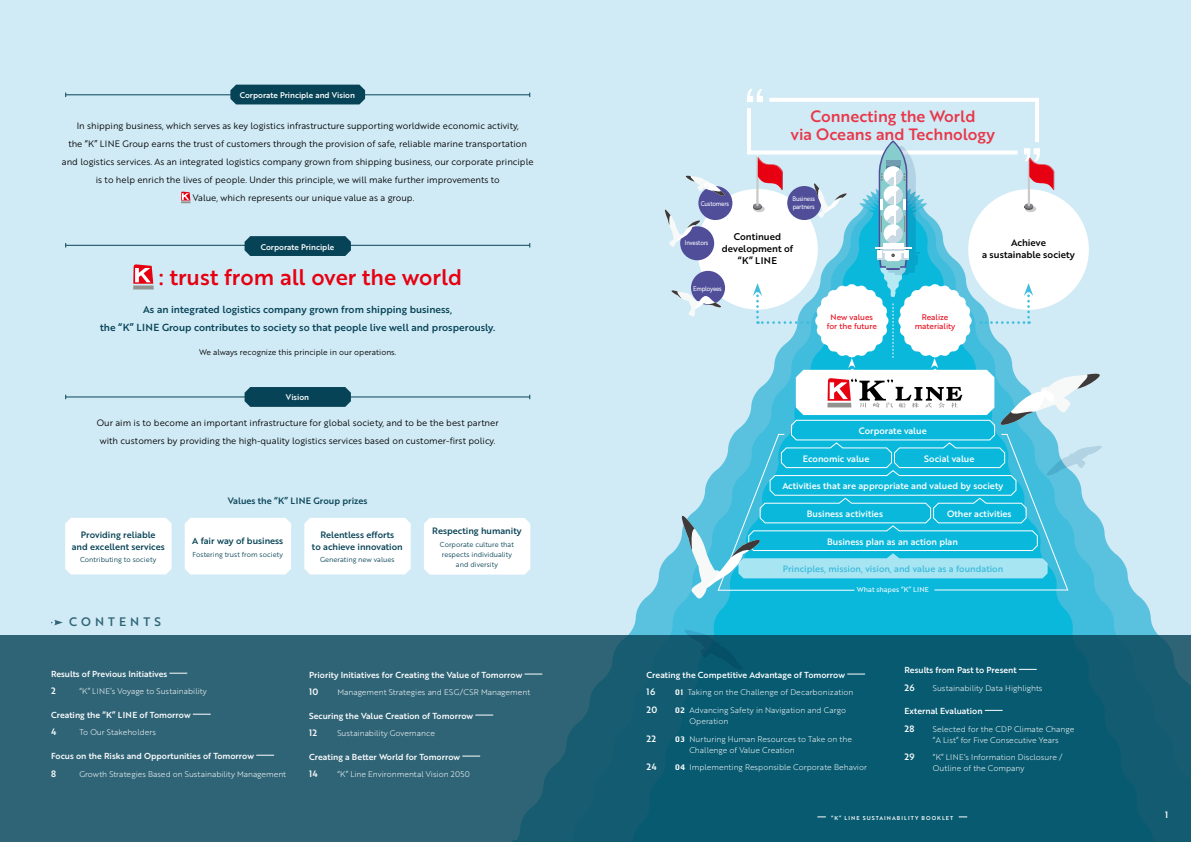
<style>
.page{position:relative;width:1191px;height:842px;background:#d1ebf6}
.page>*{position:absolute;margin:0;border:0;box-sizing:border-box;transform-origin:0 0}
.t1{font:22px "Brother 1816 Medium";color:#e60012}
.t2{font:16px/18px "Brother 1816 Medium";color:#e8374a;text-align:center}
.t3{font:12px "Brother 1816 Medium";letter-spacing:.34em;color:#074356}
.t4{font:10px/18px "Brother 1816 Medium";color:#074356;text-align:center}
.t5{font:9.5px/12px "Brother 1816 Medium";color:#000;text-align:center}
.t6{font:9px/18px "Brother 1816 Book";color:#000;text-align:center}
.t7{font:9px "Brother 1816 Medium";color:#fff}
.t8{font:9px/12px "Brother 1816 Medium";color:#074356;text-align:center}
.t9{font:9px "Brother 1816 Medium";color:#40bddd}
.t10{font:8.5px "Brother 1816 Medium";color:#fff}
.t11{font:8px/11px "Brother 1816 Light";color:#fff}
.t12{font:8px "Brother 1816 Medium";color:#fff}
.t13{font:8px "Brother 1816 Book";color:#000}
.t14{font:8px/9px "Brother 1816 Regular";color:#e60012;text-align:center}
.t15{font:7px/10px "Brother 1816 Book";color:#074356;text-align:center}
.t16{font:7px "Brother 1816 Regular";color:#fff}
.t17{font:6.5px/8px "Brother 1816 Regular";letter-spacing:-.025em;color:#fff;scale:.9 1}
.t18{font:5.5px "Brother 1816 Medium";letter-spacing:.19em;color:#fff}
.s1{font-family:"Brothers OT"}
</style>
<div class="page">
<svg style="left:628px;top:529px;width:530px;height:106px"></svg>
<svg style="left:0;top:635px;width:1191px;height:207px;background:#1c5f73"></svg>
<div style="left:747px;top:98px;width:292px;height:56px;border:4px solid #fff"></div>
<svg style="left:747px;top:89px;width:22px;height:19px"></svg>
<svg style="left:181px;top:192px;width:10px;height:11px"></svg>
<svg style="left:133px;top:264px;width:21px;height:25px"></svg>
<div style="left:65px;top:518px;width:106px;height:56px;background:#fff"></div>
<div style="left:185px;top:518px;width:106px;height:56px;background:#fff"></div>
<div style="left:304px;top:518px;width:107px;height:56px;background:#fff"></div>
<div style="left:424px;top:518px;width:106px;height:56px;background:#fff"></div>
<svg style="left:169px;top:673px;width:18px;height:1px"></svg>
<svg style="left:193px;top:714px;width:18px;height:1px"></svg>
<svg style="left:256px;top:755px;width:18px;height:1px"></svg>
<svg style="left:524px;top:674px;width:18px;height:1px"></svg>
<svg style="left:475px;top:715px;width:18px;height:1px"></svg>
<svg style="left:462px;top:756px;width:18px;height:1px"></svg>
<svg style="left:847px;top:674px;width:18px;height:1px"></svg>
<svg style="left:1018px;top:669px;width:18px;height:1px"></svg>
<svg style="left:984px;top:710px;width:18px;height:1px"></svg>
<hr style="left:66px;top:94px;width:464px;height:1px;background:#074356">
<hr style="left:66px;top:245px;width:464px;height:1px;background:#074356">
<hr style="left:66px;top:396px;width:464px;height:1px;background:#074356">
<svg style="left:51px;top:620px;width:12px;height:5px"></svg>
<svg style="left:244px;top:387px;width:107px;height:20px;background:#0f4a5c"></svg>
<svg style="left:244px;top:236px;width:107px;height:20px;background:#0f4a5c"></svg>
<div style="left:230px;top:85px;width:135px;height:19px;background:#074356"></div>
<svg style="left:683px;top:628px;width:60px;height:43px;background:#0e677f"></svg>
<svg style="left:662px;top:140px;width:442px;height:463px"></svg>
<p class="t12" style="left:240px;top:89px;width:117px">Corporate Principle and Vision</p>
<p class="t6" style="left:77px;top:117px;width:443px">In shipping business, which serves as key logistics infrastructure supporting worldwide economic activity,</p>
<p class="t6" style="left:68px;top:135px;width:460px">the “K” LINE Group earns the trust of customers through the provision of safe, reliable marine transportation</p>
<p class="t6" style="left:62px;top:153px;width:473px">and logistics services. As an integrated logistics company grown from shipping business, our corporate principle</p>
<p class="t6" style="left:96px;top:171px;width:405px">is to help enrich the lives of people. Under this principle, we will make further improvements to</p>
<p class="t6" style="left:193px;top:189px;width:223px">Value, which represents our unique value as a group.</p>
<p class="t12" style="left:261px;top:241px;width:75px">Corporate Principle</p>
<h1 class="t1" style="left:159px;top:260px;width:305px">: trust from all over the world</h1>
<p class="t4" style="left:100px;top:300px;width:397px">As an integrated logistics company grown from shipping business,<br>the “K” LINE Group contributes to society so that people live well and prosperously.</p>
<p class="t13" style="left:199px;top:346px;width:199px">We always recognize this principle in our operations.</p>
<p class="t12" style="left:286px;top:391px;width:25px">Vision</p>
<p class="t6" style="left:97px;top:413px;width:403px">Our aim is to become an important infrastructure for global society, and to be the best partner with customers by providing the high-quality logistics services based on customer-first policy.</p>
<p class="t8" style="left:72px;top:528px;width:94px">Providing reliable and excellent services</p>
<p class="t15" style="left:80px;top:555px;width:78px">Contributing to society</p>
<h3 class="t3" style="left:69px;top:613px;width:93px">CONTENTS</h3>
<p class="t8" style="left:228px;top:494px;width:141px">Values the “K” LINE Group prizes</p>
<p class="t8" style="left:192px;top:534px;width:93px">A fair way of business</p>
<p class="t15" style="left:192px;top:549px;width:92px">Fostering trust from society</p>
<p class="t8" style="left:312px;top:528px;width:92px">Relentless efforts<br>to achieve innovation</p>
<p class="t15" style="left:320px;top:555px;width:76px">Generating new values</p>
<p class="t8" style="left:432px;top:524px;width:91px">Respecting humanity</p>
<p class="t15" style="left:440px;top:539px;width:76px">Corporate culture that respects individuality and diversity</p>
<p class="t10" style="left:51px;top:667px;width:118px">Results of Previous Initiatives</p>
<p class="t7" style="left:51px;top:684px;width:6px">2</p>
<p class="t11" style="left:79px;top:686px;width:129px">“K” LINE’s Voyage to Sustainability</p>
<p class="t10" style="left:51px;top:708px;width:141px">Creating the “K” LINE of Tomorrow</p>
<p class="t7" style="left:51px;top:725px;width:7px">4</p>
<p class="t11" style="left:79px;top:727px;width:78px">To Our Stakeholders</p>
<p class="t10" style="left:51px;top:749px;width:204px">Focus on the Risks and Opportunities of Tomorrow</p>
<p class="t7" style="left:51px;top:766px;width:6px">8</p>
<p class="t11" style="left:79px;top:768px;width:208px">Growth Strategies Based on Sustainability Management</p>
<p class="t10" style="left:309px;top:668px;width:215px">Priority Initiatives for Creating the Value of Tomorrow</p>
<p class="t7" style="left:309px;top:685px;width:11px">10</p>
<p class="t11" style="left:337px;top:687px;width:194px">Management Strategies and ESG/CSR Management</p>
<p class="t10" style="left:309px;top:709px;width:165px">Securing the Value Creation of Tomorrow</p>
<p class="t7" style="left:309px;top:726px;width:10px">12</p>
<p class="t11" style="left:337px;top:728px;width:99px">Sustainability Governance</p>
<p class="t10" style="left:309px;top:750px;width:152px">Creating a Better World for Tomorrow</p>
<p class="t7" style="left:309px;top:767px;width:10px">14</p>
<p class="t11" style="left:337px;top:769px;width:134px">“K” Line Environmental Vision 2050</p>
<h2 class="t2" style="left:791px;top:107px;width:205px">Connecting the World<br>via Oceans and Technology</h2>
<p class="t17" style="left:792px;top:194px;width:26px">Business partners</p>
<p class="t17" style="left:701px;top:199px;width:33px">Customers</p>
<p class="t17" style="left:685px;top:238px;width:28px">Investors</p>
<p class="t5" style="left:722px;top:230px;width:73px">Continued development of “K” LINE</p>
<p class="t17" style="left:693px;top:284px;width:33px">Employees</p>
<p class="t14" style="left:826px;top:312px;width:52px">New values for the future</p>
<p class="t14" style="left:914px;top:312px;width:42px">Realize materiality</p>
<p class="t5" style="left:982px;top:236px;width:94px">Achieve<br>a sustainable society</p>
<p class="t7" style="left:858px;top:424px;width:69px">Corporate value</p>
<p class="t7" style="left:803px;top:452px;width:68px">Economic value</p>
<p class="t7" style="left:924px;top:452px;width:52px">Social value</p>
<p class="t7" style="left:782px;top:479px;width:223px">Activities that are appropriate and valued by society</p>
<p class="t7" style="left:807px;top:507px;width:78px">Business activities</p>
<p class="t7" style="left:947px;top:507px;width:66px">Other activities</p>
<p class="t7" style="left:827px;top:534px;width:132px">Business plan as an action plan</p>
<p class="t9" style="left:782px;top:562px;width:222px">Principles, mission, vision, and value as a foundation</p>
<p class="t16" style="left:857px;top:584px;width:74px">What shapes “K” LINE</p>
<p class="t10" style="left:646px;top:668px;width:200px">Creating the Competitive Advantage of Tomorrow</p>
<p class="t7" style="left:646px;top:685px;width:10px">16</p>
<p class="t11" style="left:675px;top:687px;width:180px"><span class="s1">01</span> Taking on the Challenge of Decarbonization</p>
<p class="t7" style="left:646px;top:703px;width:12px">20</p>
<p class="t11" style="left:689px;top:704px;width:158px;text-indent:-15px"><span class="s1">02</span> Advancing Safety in Navigation and Cargo<br>Operation</p>
<p class="t7" style="left:646px;top:732px;width:11px">22</p>
<p class="t11" style="left:689px;top:733px;width:164px;text-indent:-15px"><span class="s1">03</span> Nurturing Human Resources to Take on the<br>Challenge of Value Creation</p>
<p class="t7" style="left:646px;top:760px;width:12px">24</p>
<p class="t11" style="left:675px;top:762px;width:194px"><span class="s1">04</span> Implementing Responsible Corporate Behavior</p>
<p class="t10" style="left:904px;top:663px;width:114px">Results from Past to Present</p>
<p class="t7" style="left:904px;top:681px;width:12px">26</p>
<p class="t11" style="left:933px;top:682px;width:111px">Sustainability Data Highlights</p>
<p class="t10" style="left:904px;top:704px;width:79px">External Evaluation</p>
<p class="t7" style="left:904px;top:722px;width:12px">28</p>
<p class="t11" style="left:933px;top:723px;width:143px">Selected for the CDP Climate Change “A List” for Five Consecutive Years</p>
<p class="t7" style="left:904px;top:750px;width:12px">29</p>
<p class="t11" style="left:933px;top:752px;width:131px">“K” LINE’s Information Disclosure /<br>Outline of the Company</p>
<p class="t18" style="left:831px;top:813px;width:124px">“K” LINE SUSTAINABILITY BOOKLET</p>
<p class="t7" style="left:1165px;top:807px;width:5px">1</p>
</div>
